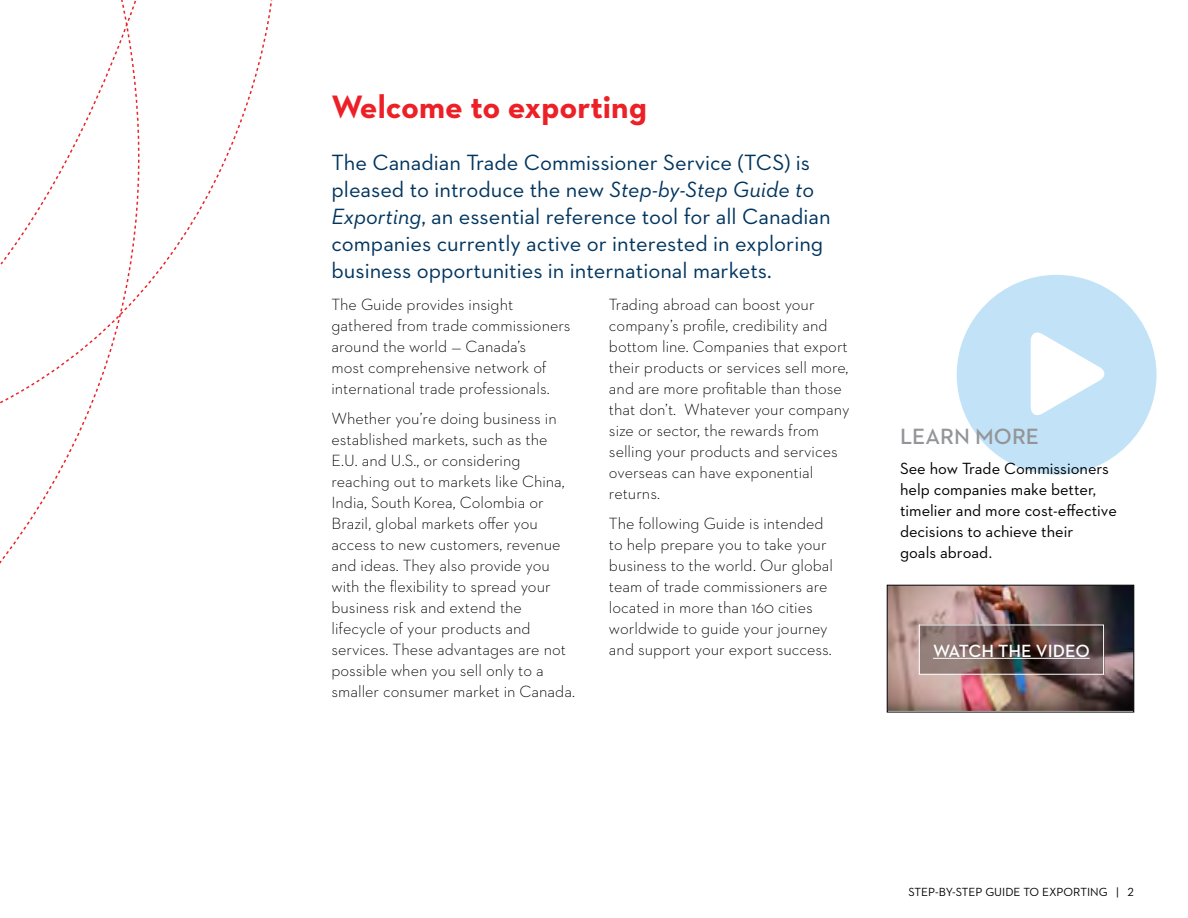
<style>
.page{position:relative;width:1188px;height:918px;background:#fff}
.page>*{position:absolute;margin:0;border:0;box-sizing:border-box;transform-origin:0 0}
.t1{font:700 33px "Neutraface 2 Text";color:#ec2127}
.t2{font:22.5px/27px "Neutraface 2 Text";color:#00355f}
.t3{font:600 22.5px "Neutraface 2 Text";color:#939598}
.t4{font:600 18px "Neutraface 2 Text";color:#fff}
.t5{font:300 16.5px/21px "Neutraface 2 Text";color:#000}
.t6{font:16.5px/21px "Neutraface 2 Text";color:#000}
.t7{font:12px "Neutraface 2 Text";color:#000}
.s1{font-style:italic}
</style>
<div class="page">
<div style="left:957px;top:275px;width:200px;height:200px;background:#c2e3f7;border-radius:50%"></div>
<svg style="left:1031px;top:332px;width:74px;height:83px"></svg>
<img style="left:889px;top:587px;width:243px;height:123px">
<div style="left:887px;top:585px;width:247px;height:127px;border:1px solid #000"></div>
<svg style="left:921px;top:627px;width:181px;height:46px;background:#665250"></svg>
<hr style="left:933px;top:658px;width:157px;height:1px;background:#fff">
<div style="left:919px;top:625px;width:185px;height:50px;border:1px solid #fff"></div>
<svg style="left:0;top:0;width:273px;height:429px"></svg>
<h1 class="t1" style="left:332px;top:85px;width:317px">Welcome to exporting</h1>
<p class="t2" style="left:332px;top:148px;width:501px">The Canadian Trade Commissioner Service (TCS) is pleased to introduce the new <span class="s1">Step-by-Step Guide to Exporting</span>, an essential reference tool for all Canadian companies currently active or interested in exploring business opportunities in international markets.</p>
<p class="t5" style="left:332px;top:294px;width:241px">The Guide provides insight gathered from trade commissioners around the world — Canada’s<br>most comprehensive network of international trade professionals.</p>
<p class="t5" style="left:332px;top:408px;width:245px">Whether you’re doing business in established markets, such as the<br>E.U. and U.S., or considering reaching out to markets like China,<br>India, South Korea, Colombia or<br>Brazil, global markets offer you access to new customers, revenue and ideas. They also provide you with the flexibility to spread your business risk and extend the lifecycle of your products and services. These advantages are not possible when you sell only to a smaller consumer market in Canada.</p>
<p class="t5" style="left:609px;top:294px;width:242px">Trading abroad can boost your company’s profile, credibility and bottom line. Companies that export their products or services sell more, and are more profitable than those that don’t. Whatever your company size or sector, the rewards from selling your products and services overseas can have exponential returns.</p>
<p class="t5" style="left:609px;top:513px;width:226px">The following Guide is intended to help prepare you to take your business to the world. Our global team of trade commissioners are located in more than 160 cities worldwide to guide your journey and support your export success.</p>
<h2 class="t3" style="left:900px;top:422px;width:141px">LEARN MORE</h2>
<p class="t6" style="left:900px;top:457px;width:218px">See how Trade Commissioners help companies make better, timelier and more cost-effective decisions to achieve their<br>goals abroad.</p>
<p class="t4" style="left:933px;top:639px;width:158px">WATCH THE VIDEO</p>
<p class="t7" style="left:908px;top:884px;width:227px">STEP-BY-STEP GUIDE TO EXPORTING | 2</p>
</div>
